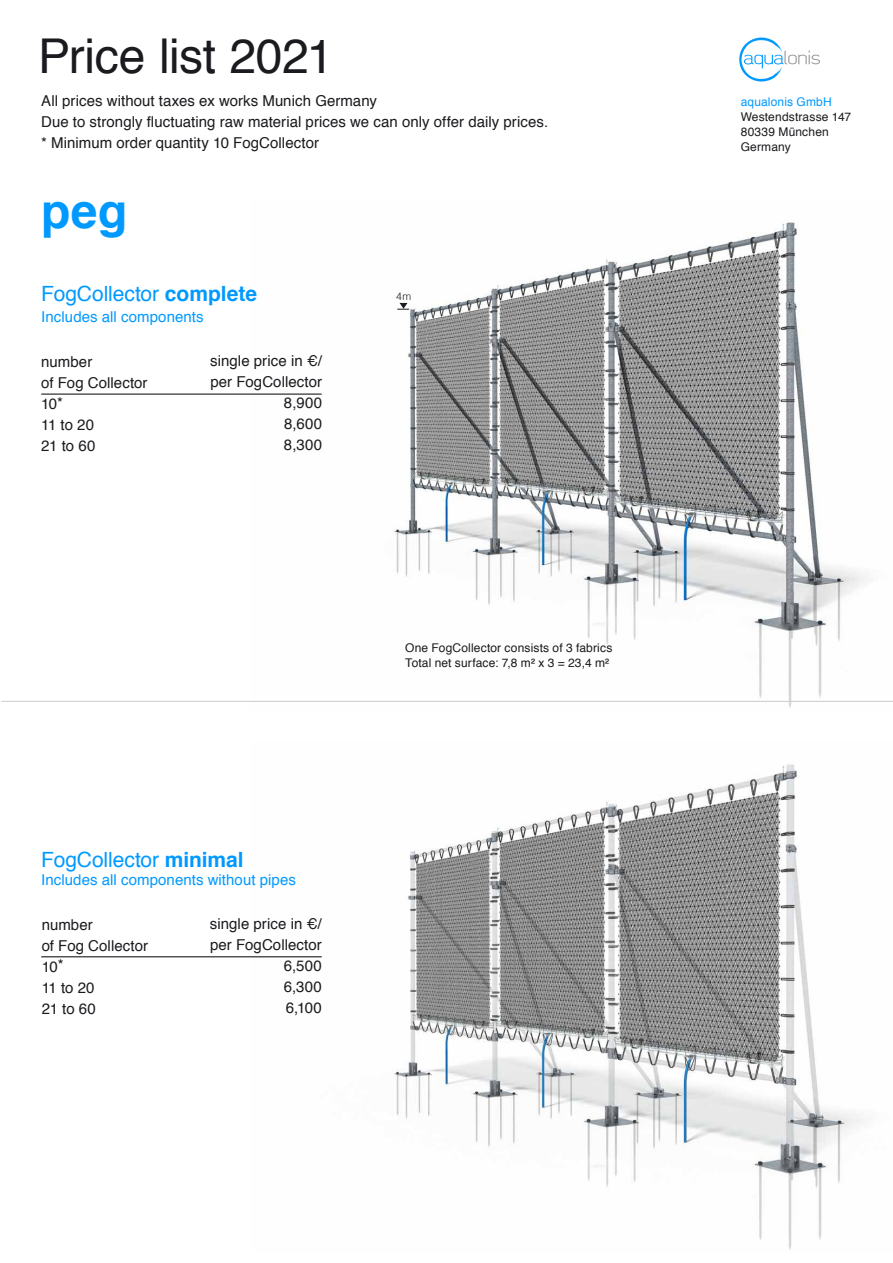
<style>
.page{position:relative;width:893px;height:1263px;background:#fff}
.page>*{position:absolute;margin:0;border:0;box-sizing:border-box;transform-origin:0 0}
.t1{font:48px "Helvetica";letter-spacing:-.01em;color:#1b1b1f}
.t2{font:700 48px "Helvetica";color:#09f}
.t3{font:21px "Helvetica";letter-spacing:-.005em;color:#09f}
.t4{font:15px/21px "Helvetica";letter-spacing:.005em;color:#1b1b1f}
.t5{font:15px "Helvetica";letter-spacing:.005em;color:#09f}
.t6{font:12px/15px "Helvetica";letter-spacing:.015em;color:#1b1b1f}
.t7{font:12px "Helvetica";letter-spacing:.01em;color:#09f}
.t8{font:300 10.5px "Helvetica";color:#1b1b1f}
.s1{font-weight:700}
</style>
<div class="page">
<img style="left:251px;top:764px;width:614px;height:486px">
<img style="left:251px;top:222px;width:618px;height:486px">
<hr style="left:2px;top:701px;width:891px;height:1px;background:#ccc">
<svg style="left:739px;top:37px;width:81px;height:45px"></svg>
<svg style="left:397px;top:302px;width:12px;height:8px"></svg>
<hr style="left:41px;top:956px;width:281px;height:1px;background:#000">
<hr style="left:41px;top:394px;width:281px;height:1px;background:#000">
<h1 class="t1" style="left:38px;top:19px;width:297px">Price list 2021</h1>
<p class="t4" style="left:41px;top:91px;width:508px">All prices without taxes ex works Munich Germany<br>Due to strongly fluctuating raw material prices we can only offer daily prices. * Minimum order quantity 10 FogCollector</p>
<p class="t7" style="left:741px;top:93px;width:92px">aqualonis GmbH</p>
<p class="t6" style="left:741px;top:110px;width:112px">Westendstrasse 147<br>80339 München<br>Germany</p>
<h1 class="t2" style="left:41px;top:172px;width:88px">peg</h1>
<h2 class="t3" style="left:41px;top:277px;width:217px">FogCollector <span class="s1">complete</span></h2>
<p class="t5" style="left:41px;top:305px;width:164px">Includes all components</p>
<p class="t4" style="left:41px;top:352px;width:108px">number<br>of Fog Collector<br>10*<br>11 to 20<br>21 to 60</p>
<p class="t4" style="left:210px;top:351px;width:113px;text-align:right">single price in €/ per FogCollector<br>8,900<br>8,600<br>8,300</p>
<p class="t8" style="left:396px;top:288px;width:16px">4m</p>
<h2 class="t3" style="left:41px;top:843px;width:204px">FogCollector <span class="s1">minimal</span></h2>
<p class="t5" style="left:41px;top:868px;width:256px">Includes all components without pipes</p>
<p class="t4" style="left:42px;top:914px;width:108px">number<br>of Fog Collector<br>10*<br>11 to 20<br>21 to 60</p>
<p class="t4" style="left:210px;top:914px;width:113px;text-align:right">single price in €/ per FogCollector<br>6,500<br>6,300<br>6,100</p>
<p class="t6" style="left:405px;top:641px;width:209px">One FogCollector consists of 3 fabrics<br>Total net surface: 7,8 m² x 3 = 23,4 m²</p>
</div>
